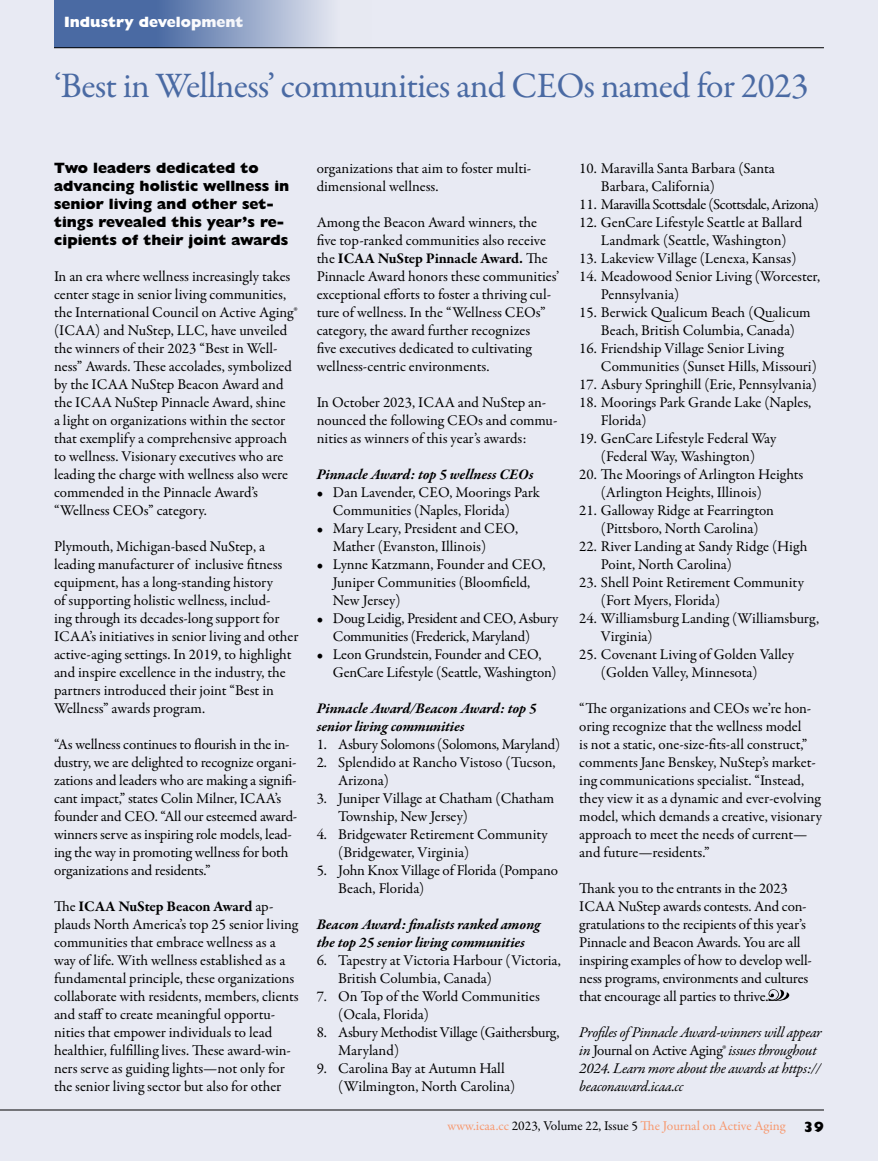
<style>
.page{position:relative;width:878px;height:1161px;background:#e8eaf3}
.page>*{position:absolute;margin:0;border:0;box-sizing:border-box;transform-origin:0 0}
.t1{font:36px "Garamond Premr Pro";letter-spacing:-.02em;color:#4a6aa3}
.t2{font:15px/18px "Garamond Premr Pro";letter-spacing:-.005em;color:#000}
.t3{font:italic 700 15px/18px "Garamond Premr Pro";letter-spacing:-.01em;color:#000}
.t4{font:italic 15px/18px "Garamond Premr Pro";letter-spacing:-.02em;color:#000}
.t5{font:800 15px/18px "Gill Sans Nova";color:#000}
.t6{font:15px "Garamond Premr Pro";letter-spacing:-.03em;color:#000}
.t7{font:800 15px "Gill Sans Nova";color:#fff}
.t8{font:13.5px "Garamond Premr Pro";color:#f7986e}
.s1{font-weight:700}
.s2{font-style:normal}
.s3{color:#000}
.s4{font-family:"Gill Sans Nova";font-weight:800;font-size:15px;color:#000}
</style>
<div class="page">
<svg style="left:54px;top:0;width:275px;height:47px;background:#788fba"></svg>
<hr style="left:54px;top:47px;width:770px;height:1px;background:#000">
<svg style="left:768px;top:989px;width:21px;height:12px"></svg>
<hr style="left:0;top:1110px;width:824px;height:1px;background:#000">
<p class="t7" style="left:64px;top:13px;width:181px">Industry development</p>
<h1 class="t1" style="left:54px;top:64px;width:756px">‘Best in Wellness’ communities and CEOs named for 2023</h1>
<p class="t5" style="left:54px;top:159px;width:237px">Two leaders dedicated to advancing holistic wellness in senior living and other set&shy;tings revealed this year’s re&shy;cipients of their joint awards</p>
<p class="t2" style="left:54px;top:268px;width:245px">In an era where wellness increasingly takes center stage in senior living communities, the International Council on Active Aging® (ICAA) and NuStep, LLC, have unveiled the winners of their 2023 “Best in Well&shy;ness” Awards. These accolades, symbolized by the ICAA NuStep Beacon Award and the ICAA NuStep Pinnacle Award, shine<br>a light on organizations within the sector that exemplify a comprehensive approach to wellness. Visionary executives who are leading the charge with wellness also were commended in the Pinnacle Award’s “Wellness CEOs” category.</p>
<p class="t2" style="left:54px;top:538px;width:246px">Plymouth, Michigan-based NuStep, a leading manufacturer of inclusive fitness equipment, has a long-standing history<br>of supporting holistic wellness, includ-<br>ing through its decades-long support for ICAA’s initiatives in senior living and other active-aging settings. In 2019, to highlight and inspire excellence in the industry, the partners introduced their joint “Best in Wellness” awards program.</p>
<p class="t2" style="left:54px;top:736px;width:245px">“As wellness continues to flourish in the in&shy;dustry, we are delighted to recognize organi&shy;zations and leaders who are making a signifi&shy;cant impact,” states Colin Milner, ICAA’s founder and CEO. “All our esteemed award&shy;winners serve as inspiring role models, lead&shy;ing the way in promoting wellness for both organizations and residents.”</p>
<p class="t2" style="left:54px;top:898px;width:246px">The <span class="s1">ICAA NuStep Beacon Award</span> ap&shy;plauds North America’s top 25 senior living communities that embrace wellness as a way of life. With wellness established as a fundamental principle, these organizations collaborate with residents, members, clients and staff to create meaningful opportu&shy;nities that empower individuals to lead healthier, fulfilling lives. These award-win&shy;ners serve as guiding lights—not only for the senior living sector but also for other</p>
<p class="t2" style="left:601px;top:160px;width:175px;text-indent:-22px">10. Maravilla Santa Barbara (Santa<br>Barbara, California)</p>
<p class="t6" style="left:579px;top:195px;width:241px">11. Maravilla Scottsdale (Scottsdale, Arizona)</p>
<p class="t2" style="left:579px;top:214px;width:224px;text-align:center">12. GenCare Lifestyle Seattle at Ballard<br>Landmark (Seattle, Washington)</p>
<p class="t2" style="left:579px;top:250px;width:219px">13. Lakeview Village (Lenexa, Kansas)</p>
<p class="t2" style="left:601px;top:268px;width:221px;text-indent:-22px">14. Meadowood Senior Living (Worcester,<br>Pennsylvania)</p>
<p class="t2" style="left:579px;top:304px;width:233px;text-align:center">15. Berwick Qualicum Beach (Qualicum<br>Beach, British Columbia, Canada)</p>
<p class="t2" style="left:601px;top:340px;width:217px;text-indent:-22px">16. Friendship Village Senior Living<br>Communities (Sunset Hills, Missouri)</p>
<p class="t2" style="left:579px;top:376px;width:239px">17. Asbury Springhill (Erie, Pennsylvania)</p>
<p class="t2" style="left:601px;top:394px;width:212px;text-indent:-22px">18. Moorings Park Grande Lake (Naples,<br>Florida)</p>
<p class="t2" style="left:579px;top:430px;width:198px;text-align:center">19. GenCare Lifestyle Federal Way (Federal Way, Washington)</p>
<p class="t2" style="left:601px;top:466px;width:204px;text-indent:-22px">20. The Moorings of Arlington Heights (Arlington Heights, Illinois)</p>
<p class="t2" style="left:579px;top:502px;width:196px;text-align:center">21. Galloway Ridge at Fearrington (Pittsboro, North Carolina)</p>
<p class="t2" style="left:601px;top:538px;width:208px;text-indent:-22px">22. River Landing at Sandy Ridge (High<br>Point, North Carolina)</p>
<p class="t2" style="left:601px;top:574px;width:204px;text-indent:-22px">23. Shell Point Retirement Community (Fort Myers, Florida)</p>
<p class="t2" style="left:601px;top:610px;width:220px;text-indent:-22px">24. Williamsburg Landing (Williamsburg,<br>Virginia)</p>
<p class="t2" style="left:601px;top:646px;width:195px;text-indent:-22px">25. Covenant Living of Golden Valley (Golden Valley, Minnesota)</p>
<p class="t2" style="left:579px;top:700px;width:244px">“The organizations and CEOs we’re hon&shy;oring recognize that the wellness model<br>is not a static, one-size-fits-all construct,” comments Jane Benskey, NuStep’s market&shy;ing communications specialist. “Instead, they view it as a dynamic and ever-evolving model, which demands a creative, visionary approach to meet the needs of current— and future—residents.”</p>
<p class="t2" style="left:579px;top:880px;width:234px">Thank you to the entrants in the 2023<br>ICAA NuStep awards contests. And con&shy;gratulations to the recipients of this year’s Pinnacle and Beacon Awards. You are all inspiring examples of how to develop well&shy;ness programs, environments and cultures that encourage all parties to thrive.</p>
<p class="t4" style="left:579px;top:1024px;width:244px">Profiles of Pinnacle Award-winners will appear in <span class="s2">Journal on Active Aging®</span> issues throughout 2024. Learn more about the awards at https:// beaconaward.icaa.cc</p>
<p class="t8" style="left:447px;top:1118px;width:378px">www.icaa.cc <span class="s3">2023, Volume 22, Issue 5</span> The Journal on Active Aging <span class="s4">39</span></p>
<p class="t2" style="left:316px;top:160px;width:216px">organizations that aim to foster multi&shy;dimensional wellness.</p>
<p class="t2" style="left:316px;top:214px;width:244px">Among the Beacon Award winners, the five top-ranked communities also receive the <span class="s1">ICAA NuStep Pinnacle Award.</span> The Pinnacle Award honors these communities’ exceptional efforts to foster a thriving cul&shy;ture of wellness. In the “Wellness CEOs” category, the award further recognizes<br>five executives dedicated to cultivating wellness-centric environments.</p>
<p class="t2" style="left:316px;top:394px;width:242px">In October 2023, ICAA and NuStep an&shy;nounced the following CEOs and commu&shy;nities as winners of this year’s awards:</p>
<p class="t3" style="left:316px;top:466px;width:218px">Pinnacle Award: top 5 wellness CEOs</p>
<p class="t2" style="left:333px;top:484px;width:208px;text-indent:-16px">• Dan Lavender, CEO, Moorings Park<br>Communities (Naples, Florida)</p>
<p class="t2" style="left:333px;top:520px;width:187px;text-indent:-16px">• Mary Leary, President and CEO,<br>Mather (Evanston, Illinois)</p>
<p class="t2" style="left:333px;top:556px;width:214px;text-indent:-16px">• Lynne Katzmann, Founder and CEO,<br>Juniper Communities (Bloomfield,<br>New Jersey)</p>
<p class="t2" style="left:333px;top:610px;width:227px;text-indent:-16px">• Doug Leidig, President and CEO, Asbury<br>Communities (Frederick, Maryland)</p>
<p class="t2" style="left:333px;top:646px;width:225px;text-indent:-16px">• Leon Grundstein, Founder and CEO,<br>GenCare Lifestyle (Seattle, Washington)</p>
<p class="t3" style="left:316px;top:700px;width:221px">Pinnacle Award/Beacon Award: top 5 senior living communities</p>
<p class="t2" style="left:316px;top:736px;width:245px">1. Asbury Solomons (Solomons, Maryland)</p>
<p class="t2" style="left:338px;top:754px;width:219px;text-indent:-22px">2. Splendido at Rancho Vistoso (Tucson,<br>Arizona)</p>
<p class="t2" style="left:338px;top:790px;width:217px;text-indent:-22px">3. Juniper Village at Chatham (Chatham<br>Township, New Jersey)</p>
<p class="t2" style="left:338px;top:826px;width:211px;text-indent:-22px">4. Bridgewater Retirement Community (Bridgewater, Virginia)</p>
<p class="t2" style="left:338px;top:862px;width:221px;text-indent:-22px">5. John Knox Village of Florida (Pompano<br>Beach, Florida)</p>
<p class="t3" style="left:316px;top:916px;width:225px">Beacon Award: finalists ranked among the top 25 senior living communities</p>
<p class="t2" style="left:338px;top:952px;width:224px;text-indent:-22px">6. Tapestry at Victoria Harbour (Victoria,<br>British Columbia, Canada)</p>
<p class="t2" style="left:338px;top:988px;width:203px;text-indent:-22px">7. On Top of the World Communities (Ocala, Florida)</p>
<p class="t2" style="left:338px;top:1024px;width:223px;text-indent:-22px">8. Asbury Methodist Village (Gaithersburg,<br>Maryland)</p>
<p class="t2" style="left:338px;top:1060px;width:178px;text-indent:-22px">9. Carolina Bay at Autumn Hall (Wilmington, North Carolina)</p>
</div>
